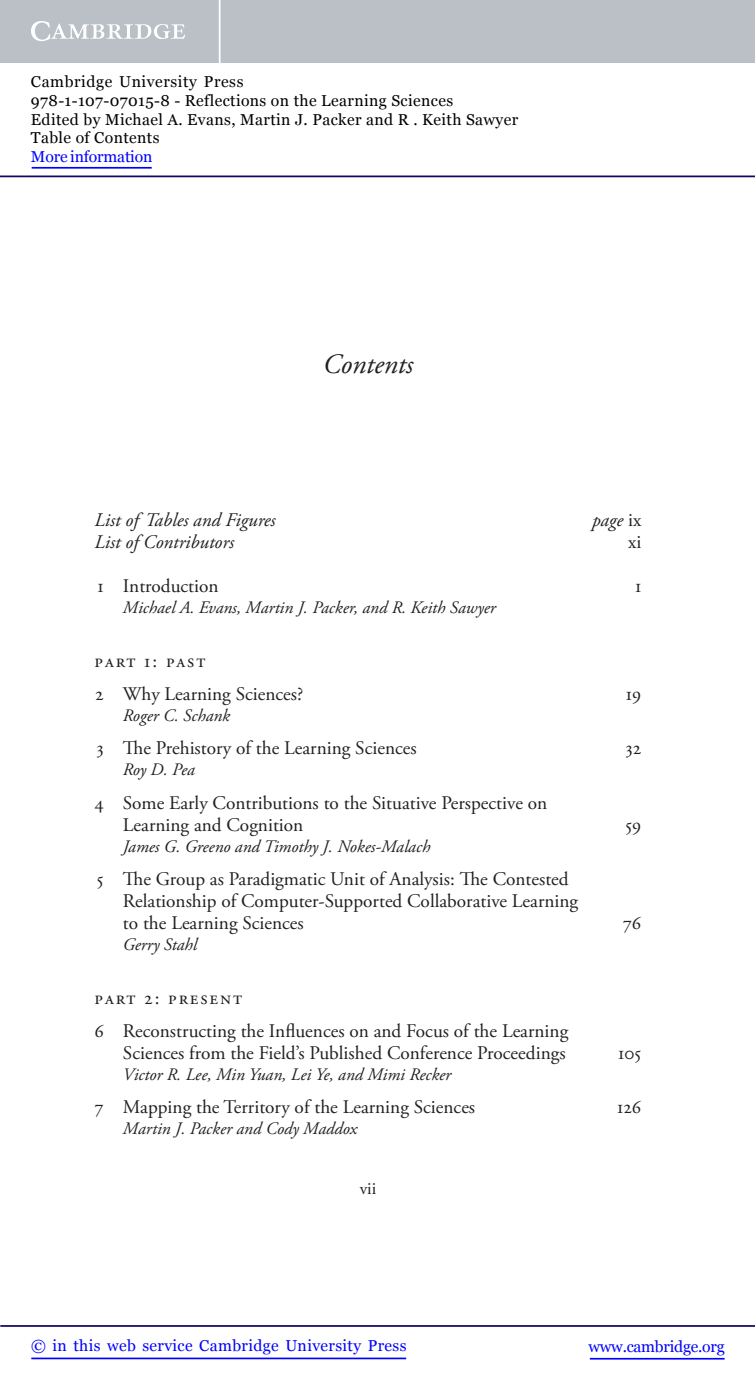
<style>
.page{position:relative;width:755px;height:1385px;background:#fff}
.page>*{position:absolute;margin:0;border:0;box-sizing:border-box;transform-origin:0 0}
.t1{font:italic 28px "Adobe Garamond Pro";color:#231f20}
.t2{font:19.25px/33.2px "Adobe Garamond Pro";letter-spacing:.1em;color:#231f20}
.t3{font:19.25px/21.9px "Adobe Garamond Pro";letter-spacing:.14em;color:#231f20}
.t4{font:italic 19.25px "Adobe Garamond Pro";color:#231f20}
.t5{font:italic 17.5px "Adobe Garamond Pro";color:#231f20}
.t6{font:17.5px "Adobe Garamond Pro";color:#231f20}
.t7{font:15.75px/18.6px "Georgia";letter-spacing:.025em;color:#000}
.t8{font:15.75px "Georgia";letter-spacing:.025em;color:#00f}
.t9{font:15.75px "Georgia";letter-spacing:-.015em;color:#00f}
.t10{font:15.75px "Georgia";letter-spacing:-.01em;color:#00f}
.s1{font-style:normal}
</style>
<div class="page">
<hr style="left:589px;top:1358px;width:135px;height:1px;background:#00f">
<hr style="left:0;top:1325px;width:754px;height:2px;background:#150666">
<hr style="left:31px;top:1357px;width:375px;height:2px;background:#00f">
<div style="left:0;top:0;width:754px;height:63px;background:#bac0c6"></div>
<svg style="left:31px;top:21px;width:154px;height:20px"></svg>
<hr style="left:219px;top:0;width:1px;height:63px;background:#fff">
<hr style="left:0;top:175px;width:754px;height:2px;background:#150666">
<hr style="left:32px;top:167px;width:120px;height:2px;background:#00f">
<p class="t7" style="left:31px;top:73px;width:488px">Cambridge University Press<br>978-1-107-07015-8 - Reflections on the Learning Sciences<br>Edited by Michael A. Evans, Martin J. Packer and R . Keith Sawyer Table of Contents</p>
<p class="t10" style="left:31px;top:147px;width:123px">More information</p>
<h1 class="t1" style="left:322px;top:353px;width:92px">Contents</h1>
<p class="t4" style="left:94px;top:512px;width:182px">List of Tables and Figures</p>
<p class="t4" style="left:591px;top:512px;width:51px">page <span class="s1">ix</span></p>
<p class="t4" style="left:95px;top:534px;width:141px">List of Contributors</p>
<p class="t2" style="left:627px;top:527px;width:15px">xi</p>
<p class="t2" style="left:97px;top:570px;width:123px">1 Introduction</p>
<p class="t2" style="left:634px;top:570px;width:8px">1</p>
<p class="t5" style="left:123px;top:600px;width:374px">Michael A. Evans, Martin J. Packer, and R. Keith Sawyer</p>
<p class="t2" style="left:94px;top:646px;width:210px">Part 1: Past<br>2 Why Learning Sciences?</p>
<p class="t2" style="left:625px;top:679px;width:17px">19</p>
<p class="t5" style="left:123px;top:708px;width:109px">Roger C. Schank</p>
<p class="t2" style="left:96px;top:733px;width:321px">3 The Prehistory of the Learning Sciences</p>
<p class="t2" style="left:625px;top:733px;width:17px">32</p>
<p class="t5" style="left:123px;top:763px;width:74px">Roy D. Pea</p>
<p class="t2" style="left:123px;top:793px;width:425px;line-height:21.9px;text-indent:-28px">4 Some Early Contributions to the Situative Perspective on<br>Learning and Cognition</p>
<p class="t2" style="left:624px;top:809px;width:18px">59</p>
<p class="t5" style="left:123px;top:839px;width:308px">James G. Greeno and Timothy J. Nokes-Malach</p>
<p class="t3" style="left:123px;top:869px;width:456px;text-indent:-26px">5 The Group as Paradigmatic Unit of Analysis: The Contested<br>Relationship of Computer-Supported Collaborative Learning to the Learning Sciences</p>
<p class="t5" style="left:123px;top:937px;width:76px">Gerry Stahl</p>
<p class="t2" style="left:622px;top:907px;width:20px">76</p>
<p class="t2" style="left:94px;top:983px;width:475px">Part 2: Present<br>6 Reconstructing the Influences on and Focus of the Learning</p>
<p class="t2" style="left:123px;top:1038px;width:444px">Sciences from the Field’s Published Conference Proceedings</p>
<p class="t2" style="left:617px;top:1038px;width:25px">105</p>
<p class="t5" style="left:123px;top:1067px;width:329px">Victor R. Lee, Min Yuan, Lei Ye, and Mimi Recker</p>
<p class="t2" style="left:94px;top:1092px;width:382px">7 Mapping the Territory of the Learning Sciences</p>
<p class="t2" style="left:616px;top:1092px;width:26px">126</p>
<p class="t5" style="left:123px;top:1121px;width:235px">Martin J. Packer and Cody Maddox</p>
<p class="t6" style="left:359px;top:1181px;width:18px">vii</p>
<p class="t8" style="left:31px;top:1336px;width:376px">© in this web service Cambridge University Press</p>
<p class="t9" style="left:588px;top:1336px;width:137px">www.cambridge.org</p>
</div>
